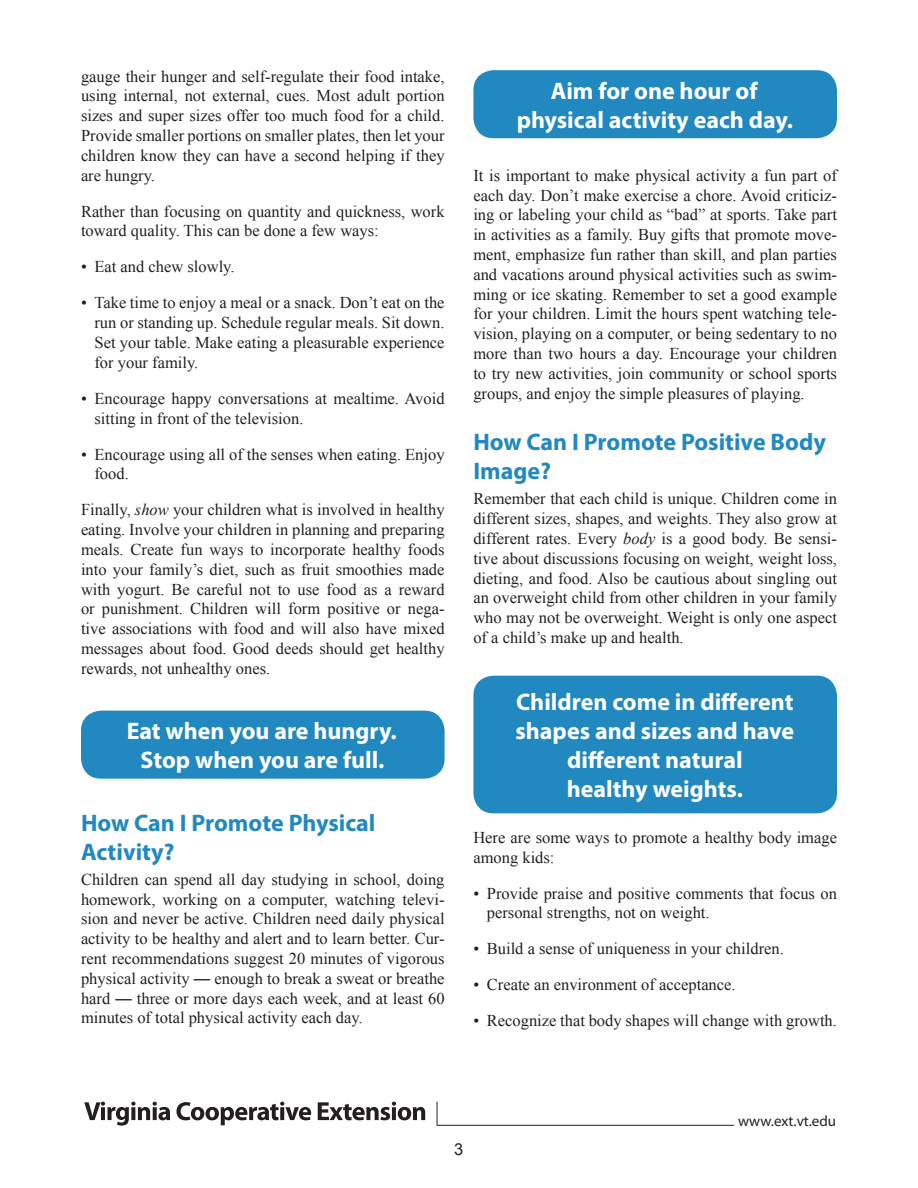
<style>
.page{position:relative;width:918px;height:1188px;background:#fff}
.page>*{position:absolute;margin:0;border:0;box-sizing:border-box;transform-origin:0 0}
.Subhead_3{font:700 24px/28.8px "Myriad Pro";color:#fff;text-align:center}
.Subhead_1{font:700 24px/28.8px "Myriad Pro";color:#2288c0}
.Body{font:16.5px/19.8px "Times New Roman";color:#231f20;text-align:justify}
.Body-2{font:16.5px "Arial";color:#231f20}
.t1{font:15px "Myriad Pro";color:#231f20}
.s1{font-style:italic}
.s2{font-family:"Arial"}
</style>
<div class="page">
<svg style="left:84px;top:1102px;width:86px;height:24px"></svg>
<svg style="left:176px;top:1102px;width:135px;height:23px"></svg>
<svg style="left:318px;top:1102px;width:107px;height:18px"></svg>
<svg style="left:436px;top:1101px;width:299px;height:25px"></svg>
<div style="left:473px;top:676px;width:364px;height:137px;background:#2288c0;border-radius:20px"></div>
<div style="left:473px;top:70px;width:364px;height:68px;background:#2288c0;border-radius:20px"></div>
<div style="left:81px;top:711px;width:364px;height:68px;background:#2288c0;border-radius:20px"></div>
<p class="Body" style="left:81px;top:66px;width:365px">gauge their hunger and self-regulate their food intake, using internal, not external, cues. Most adult portion sizes and super sizes offer too much food for a child.<br>Provide smaller portions on smaller plates, then let your children know they can have a second helping if they are hungry.</p>
<p class="Body" style="left:81px;top:201px;width:365px">Rather than focusing on quantity and quickness, work toward quality. This can be done a few ways:</p>
<p class="Body" style="left:81px;top:257px;width:155px">• Eat and chew slowly.</p>
<p class="Body" style="left:94px;top:293px;width:352px;text-indent:-14px">• Take time to enjoy a meal or a snack. Don’t eat on the run or standing up. Schedule regular meals. Sit down.<br>Set your table. Make eating a pleasurable experience for your family.</p>
<p class="Body" style="left:94px;top:388px;width:352px;text-indent:-14px">• Encourage happy conversations at mealtime. Avoid sitting in front of the television.</p>
<p class="Body" style="left:94px;top:444px;width:352px;text-indent:-14px">• Encourage using all of the senses when eating. Enjoy food.</p>
<p class="Body" style="left:81px;top:500px;width:365px">Finally, <span class="s1">show</span> your children what is involved in healthy eating. Involve your children in planning and preparing meals. Create fun ways to incorporate healthy foods into your family’s diet, such as fruit smoothies made with yogurt. Be careful not to use food as a reward or punishment. Children will form positive or nega&shy;tive associations with food and will also have mixed messages about food. Good deeds should get healthy rewards, not unhealthy ones.</p>
<p class="Subhead_3" style="left:127px;top:716px;width:272px">Eat when you are hungry.</p>
<p class="Subhead_3" style="left:141px;top:745px;width:245px">Stop when you are full.</p>
<p class="Subhead_1" style="left:81px;top:808px;width:296px">How Can I Promote Physical<br>Activity?</p>
<p class="Body" style="left:81px;top:869px;width:365px">Children can spend all day studying in school, doing homework, working on a computer, watching televi&shy;sion and never be active. Children need daily physical activity to be healthy and alert and to learn better. Cur&shy;rent recommendations suggest 20 minutes of vigorous physical activity <span class="s2">—</span> enough to break a sweat or breathe hard <span class="s2">—</span> three or more days each week, and at least 60 minutes of total physical activity each day.</p>
<p class="Subhead_3" style="left:551px;top:76px;width:208px">Aim for one hour of</p>
<p class="Subhead_3" style="left:517px;top:104px;width:278px">physical activity each day.</p>
<p class="Body" style="left:473px;top:165px;width:365px">It is important to make physical activity a fun part of each day. Don’t make exercise a chore. Avoid criticiz&shy;ing or labeling your child as “bad” at sports. Take part in activities as a family. Buy gifts that promote move&shy;ment, emphasize fun rather than skill, and plan parties and vacations around physical activities such as swim&shy;ming or ice skating. Remember to set a good example for your children. Limit the hours spent watching tele&shy;vision, playing on a computer, or being sedentary to no more than two hours a day. Encourage your children to try new activities, join community or school sports groups, and enjoy the simple pleasures of playing.</p>
<p class="Subhead_1" style="left:473px;top:427px;width:354px">How Can I Promote Positive Body<br>Image?</p>
<p class="Body" style="left:473px;top:489px;width:365px">Remember that each child is unique. Children come in different sizes, shapes, and weights. They also grow at different rates. Every <span class="s1">body</span> is a good body. Be sensi&shy;tive about discussions focusing on weight, weight loss, dieting, and food. Also be cautious about singling out an overweight child from other children in your family who may not be overweight. Weight is only one aspect of a child’s make up and health.</p>
<p class="Subhead_3" style="left:516px;top:687px;width:279px">Children come in different</p>
<p class="Subhead_3" style="left:516px;top:716px;width:280px">shapes and sizes and have different natural</p>
<p class="Subhead_3" style="left:567px;top:773px;width:178px">healthy weights.</p>
<p class="Body" style="left:473px;top:827px;width:365px">Here are some ways to promote a healthy body image among kids:</p>
<p class="Body" style="left:487px;top:883px;width:352px;text-indent:-14px">• Provide praise and positive comments that focus on personal strengths, not on weight.</p>
<p class="Body" style="left:473px;top:939px;width:312px">• Build a sense of uniqueness in your children.</p>
<p class="Body" style="left:473px;top:975px;width:264px">• Create an environment of acceptance.</p>
<p class="Body" style="left:473px;top:1011px;width:365px">• Recognize that body shapes will change with growth.</p>
<p class="Body-2" style="left:454px;top:1139px;width:11px">3</p>
<p class="t1" style="left:738px;top:1112px;width:100px">www.ext.vt.edu</p>
</div>
